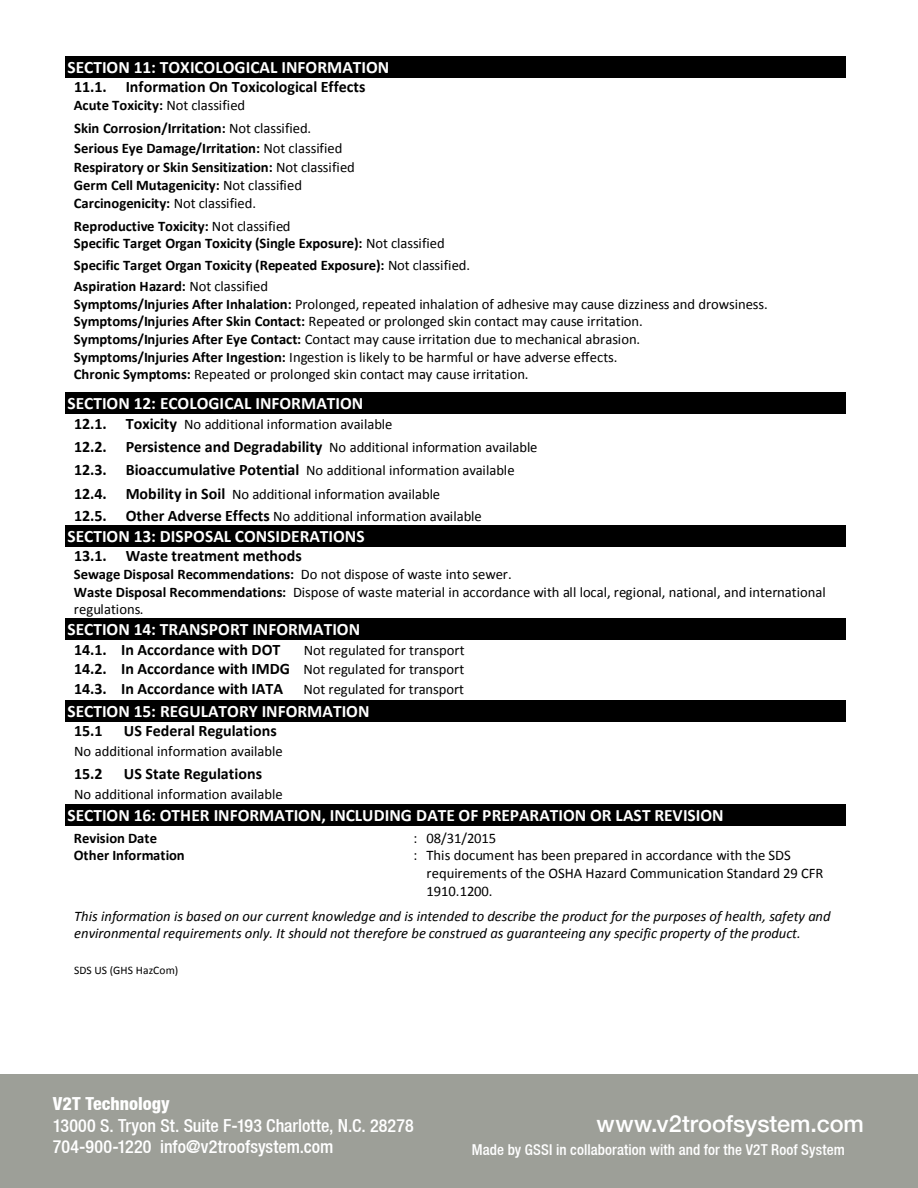
<style>
.page{position:relative;width:918px;height:1188px;background:#fff}
.page>*{position:absolute;margin:0;border:0;box-sizing:border-box;transform-origin:0 0}
.t1{font:700 26.1px "Calibri";color:#000}
.t2{font:500 23.4px "Helvetica Neue LT";color:#fff}
.t3{font:500 condensed 18px/21.6px "Helvetica Neue LT";color:#fff}
.t4{font:800 condensed 18px "Helvetica Neue LT";color:#fff}
.t5{font:700 17.4px "Calibri";color:#fff}
.t6{font:700 16.05px/19.5px "Calibri";color:#000}
.t7{font:500 condensed 15px "Helvetica Neue LT";letter-spacing:.01em;color:#fff}
.t8{font:14.55px/17.7px "Calibri";color:#000}
.t9{font:700 14.55px/17.7px "Calibri";letter-spacing:-.005em;color:#000}
.t10{font:italic 14.55px/17.4px "Calibri";color:#000}
.t11{font:11.55px "Calibri";letter-spacing:.005em;color:#000}
.t12{font:10.05px "Calibri";letter-spacing:.01em;color:#000}
.s1{font-weight:400}
.s2{font-weight:700}
.s3{font-weight:700;font-size:16.05px}
.s4{font-weight:400;font-size:14.55px}
</style>
<div class="page">
<div style="left:66px;top:56px;width:780px;height:21px;background:#000"></div>
<div style="left:66px;top:393px;width:780px;height:21px;background:#000"></div>
<div style="left:66px;top:525px;width:780px;height:21px;background:#000"></div>
<div style="left:66px;top:619px;width:780px;height:21px;background:#000"></div>
<div style="left:66px;top:700px;width:780px;height:21px;background:#000"></div>
<div style="left:66px;top:804px;width:780px;height:22px;background:#000"></div>
<div style="left:0;top:1074px;width:918px;height:114px;background:#9d9f98"></div>
<p class="t5" style="left:68px;top:55px;width:323px">SECTION 11: TOXICOLOGICAL INFORMATION</p>
<p class="t6" style="left:74px;top:77px;width:293px">11.1. Information On Toxicological Effects</p>
<p class="t9" style="left:74px;top:94px;width:239px;line-height:23px">Acute Toxicity: <span class="s1">Not classified<br></span>Skin Corrosion/Irritation: <span class="s1">Not classified.</span></p>
<p class="t9" style="left:74px;top:138px;width:283px;line-height:19.5px">Serious Eye Damage/Irritation: <span class="s1">Not classified<br></span>Respiratory or Skin Sensitization: <span class="s1">Not classified</span></p>
<p class="t9" style="left:74px;top:176px;width:230px">Germ Cell Mutagenicity: <span class="s1">Not classified<br></span>Carcinogenicity: <span class="s1">Not classified.</span></p>
<p class="t9" style="left:74px;top:217px;width:372px">Reproductive Toxicity: <span class="s1">Not classified<br></span>Specific Target Organ Toxicity (Single Exposure): <span class="s1">Not classified</span></p>
<p class="t9" style="left:74px;top:254px;width:398px;line-height:21.1px">Specific Target Organ Toxicity (Repeated Exposure): <span class="s1">Not classified.<br></span>Aspiration Hazard: <span class="s1">Not classified</span></p>
<p class="t8" style="left:74px;top:295px;width:695px"><span class="s2">Symptoms/Injuries After Inhalation:</span> Prolonged, repeated inhalation of adhesive may cause dizziness and drowsiness.<br><span class="s2">Symptoms/Injuries After Skin Contact:</span> Repeated or prolonged skin contact may cause irritation.<br><span class="s2">Symptoms/Injuries After Eye Contact:</span> Contact may cause irritation due to mechanical abrasion.<br><span class="s2">Symptoms/Injuries After Ingestion:</span> Ingestion is likely to be harmful or have adverse effects.<br><span class="s2">Chronic Symptoms:</span> Repeated or prolonged skin contact may cause irritation.</p>
<h1 class="t1" style="left:67px;top:316px;width:232px">MB 10A Sealant Tape</h1>
<p class="t8" style="left:67px;top:350px;width:106px">Safety Data Sheet</p>
<p class="t11" style="left:67px;top:367px;width:460px">According to Federal Register / Vol. 77, No. 58 / Monday, March 26, 2012 / Rules and Regulations</p>
<p class="t5" style="left:68px;top:391px;width:297px">SECTION 12: ECOLOGICAL INFORMATION</p>
<p class="t8" style="left:74px;top:415px;width:320px"><span class="s3">12.1. Toxicity</span> No additional information available</p>
<p class="t6" style="left:74px;top:436px;width:465px">12.2. Persistence and Degradability <span class="s4">No additional information available</span></p>
<p class="t8" style="left:74px;top:457px;width:442px;line-height:24.8px"><span class="s3">12.3. Bioaccumulative Potential</span> No additional information available<br><span class="s3">12.4. Mobility in Soil</span> No additional information available</p>
<p class="t8" style="left:74px;top:506px;width:409px"><span class="s3">12.5. Other Adverse Effects</span> No additional information available</p>
<p class="t5" style="left:68px;top:524px;width:298px">SECTION 13: DISPOSAL CONSIDERATIONS</p>
<p class="t6" style="left:74px;top:546px;width:229px">13.1. Waste treatment methods</p>
<p class="t8" style="left:74px;top:565px;width:754px"><span class="s2">Sewage Disposal Recommendations:</span> Do not dispose of waste into sewer.<br><span class="s2">Waste Disposal Recommendations:</span> Dispose of waste material in accordance with all local, regional, national, and international regulations.</p>
<p class="t5" style="left:68px;top:617px;width:294px">SECTION 14: TRANSPORT INFORMATION</p>
<p class="t6" style="left:74px;top:639px;width:208px">14.1. In Accordance with DOT</p>
<p class="t8" style="left:304px;top:641px;width:162px">Not regulated for transport</p>
<p class="t6" style="left:74px;top:659px;width:392px">14.2. In Accordance with IMDG <span class="s4">Not regulated for transport<br></span>14.3. In Accordance with IATA</p>
<p class="t12" style="left:74px;top:414px;width:51px">08/31/2015</p>
<p class="t12" style="left:341px;top:414px;width:64px">EN (English US)</p>
<p class="t8" style="left:303px;top:680px;width:162px">Not regulated for transport</p>
<p class="t5" style="left:68px;top:699px;width:303px">SECTION 15: REGULATORY INFORMATION</p>
<p class="t6" style="left:74px;top:721px;width:30px">15.1</p>
<p class="t6" style="left:124px;top:721px;width:154px">US Federal Regulations</p>
<p class="t8" style="left:74px;top:742px;width:210px">No additional information available</p>
<p class="t6" style="left:74px;top:763px;width:30px">15.2</p>
<p class="t6" style="left:124px;top:763px;width:140px">US State Regulations</p>
<p class="t8" style="left:74px;top:784px;width:210px">No additional information available</p>
<p class="t5" style="left:68px;top:803px;width:658px">SECTION 16: OTHER INFORMATION, INCLUDING DATE OF PREPARATION OR LAST REVISION</p>
<p class="t9" style="left:74px;top:829px;width:85px">Revision Date</p>
<p class="t8" style="left:413px;top:829px;width:84px">: 08/31/2015</p>
<p class="t9" style="left:74px;top:846px;width:112px">Other Information</p>
<p class="t8" style="left:427px;top:846px;width:398px;text-indent:-13px">: This document has been prepared in accordance with the SDS requirements of the OSHA Hazard Communication Standard 29 CFR<br>1910.1200.</p>
<p class="t10" style="left:74px;top:906px;width:758px">This information is based on our current knowledge and is intended to describe the product for the purposes of health, safety and environmental requirements only. It should not therefore be construed as guaranteeing any specific property of the product.</p>
<p class="t11" style="left:74px;top:962px;width:106px">SDS US (GHS HazCom)</p>
<p class="t4" style="left:53px;top:1092px;width:118px">V2T Technology</p>
<p class="t3" style="left:53px;top:1114px;width:362px">13000 S. Tryon St. Suite F-193 Charlotte, N.C. 28278<br>704-900-1220 info@v2troofsystem.com</p>
<h2 class="t2" style="left:597px;top:1109px;width:269px">www.v2troofsystem.com</h2>
<p class="t7" style="left:472px;top:1141px;width:374px">Made by GSSI in collaboration with and for the V2T Roof System</p>
</div>
